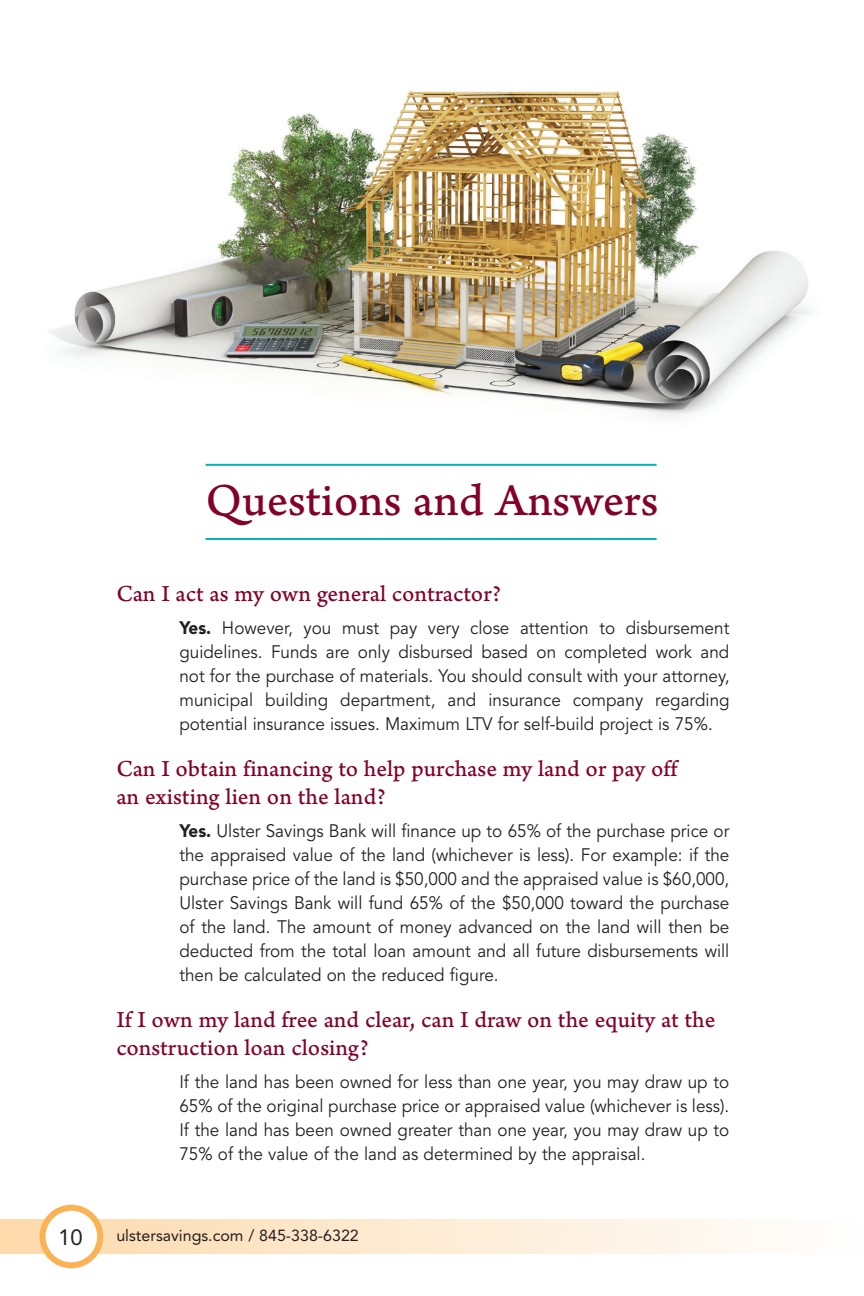
<style>
.page{position:relative;width:864px;height:1296px;background:#fff}
.page>*{position:absolute;margin:0;border:0;box-sizing:border-box;transform-origin:0 0}
.Heading{font:48px "Arno Pro Caption";color:#840128}
.Question{font:24px/28px "Arno Pro Caption";color:#840128}
.t1{font:22px "Avenir LT Std";color:#231f20}
.Answer{font:18px/24px "Avenir LT Std";color:#231f20;text-align:justify;scale:.95 1}
.t2{font:16px "Avenir LT Std";color:#231f20}
.s1{font-weight:900}
</style>
<div class="page">
<div style="left:0;top:1219px;width:864px;height:35px;background:linear-gradient(to right,#fdd9ab,#fefefe)"></div>
<div style="left:43px;top:1208px;width:57px;height:57px;background:#fff;border-radius:50%"></div>
<div style="left:40px;top:1205px;width:63px;height:63px;border:6px solid #fbb254;border-radius:50%"></div>
<img style="left:50px;top:91px;width:761px;height:375px">
<hr style="left:206px;top:464px;width:451px;height:2px;background:#00b5ae">
<hr style="left:206px;top:538px;width:451px;height:2px;background:#00b5ae">
<p class="Heading" style="left:205px;top:472px;width:455px">Questions and Answers</p>
<p class="Question" style="left:116px;top:581px;width:386px">Can I act as my own general contractor?</p>
<p class="Answer" style="left:179px;top:616px;width:581px"><span class="s1">Yes.</span> However, you must pay very close attention to disbursement guidelines. Funds are only disbursed based on completed work and not for the purchase of materials. You should consult with your attorney, municipal building department, and insurance company regarding potential insurance issues. Maximum LTV for self-build project is 75%.</p>
<p class="Question" style="left:116px;top:756px;width:563px">Can I obtain financing to help purchase my land or pay off an existing lien on the land?</p>
<p class="Answer" style="left:179px;top:819px;width:581px"><span class="s1">Yes.</span> Ulster Savings Bank will finance up to 65% of the purchase price or the appraised value of the land (whichever is less). For example: if the purchase price of the land is $50,000 and the appraised value is $60,000, Ulster Savings Bank will fund 65% of the $50,000 toward the purchase of the land. The amount of money advanced on the land will then be deducted from the total loan amount and all future disbursements will then be calculated on the reduced figure.</p>
<p class="Question" style="left:116px;top:1007px;width:601px">If I own my land free and clear, can I draw on the equity at the construction loan closing?</p>
<p class="Answer" style="left:179px;top:1070px;width:580px">If the land has been owned for less than one year, you may draw up to 65% of the original purchase price or appraised value (whichever is less).<br>If the land has been owned greater than one year, you may draw up to 75% of the value of the land as determined by the appraisal.</p>
<p class="t1" style="left:58px;top:1224px;width:26px">10</p>
<p class="t2" style="left:116px;top:1226px;width:244px">ulstersavings.com / 845-338-6322</p>
</div>
